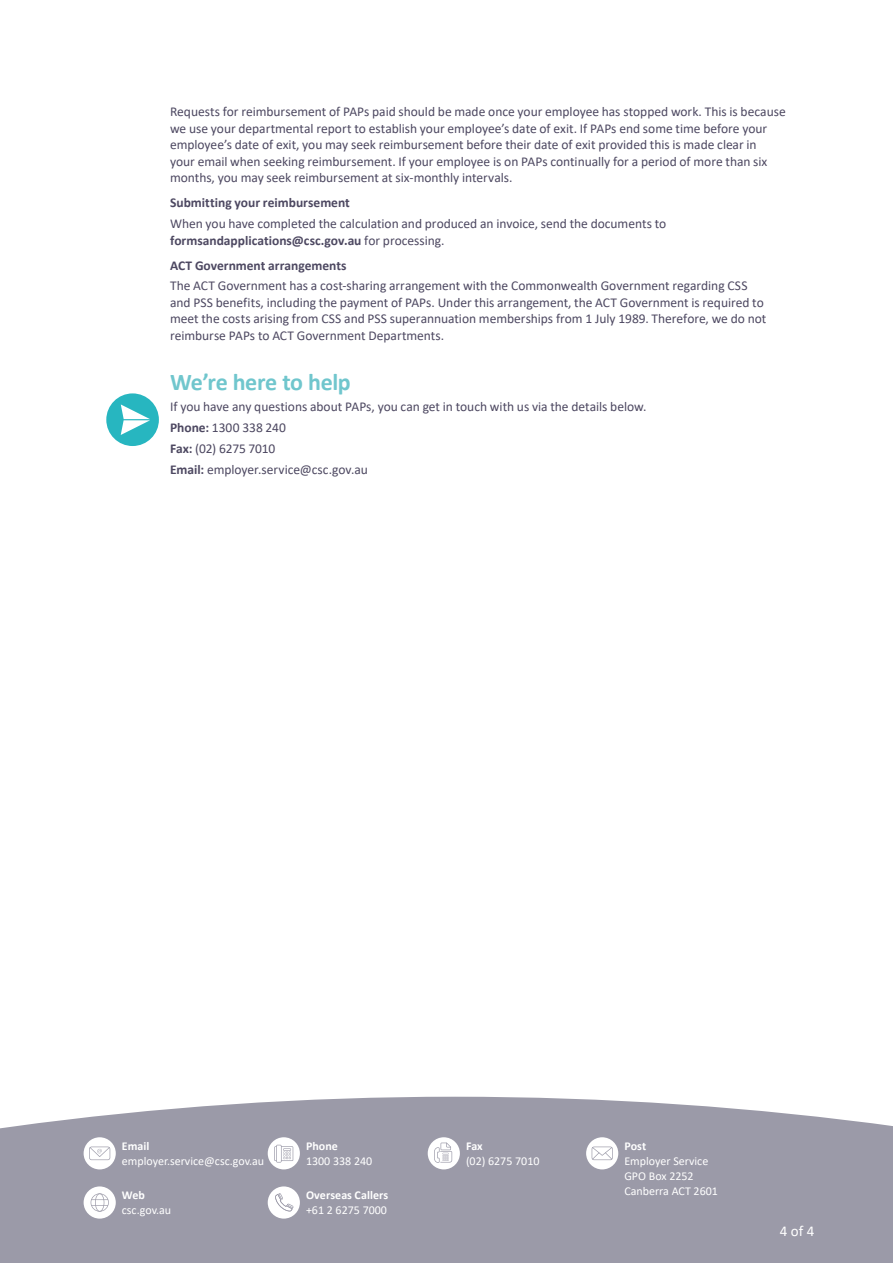
<style>
.page{position:relative;width:893px;height:1263px;background:#fff}
.page>*{position:absolute;margin:0;border:0;box-sizing:border-box;transform-origin:0 0}
.t1{font:700 24px "Calibri";letter-spacing:-.015em;color:#70c6cd}
.t2{font:15px "Calibri";color:#fff}
.t3{font:13.5px/16.5px "Calibri";letter-spacing:-.005em;color:#4d4861}
.t4{font:700 13.5px "Calibri";color:#4d4861}
.t5{font:12px/15px "Calibri";color:#fff}
.t6{font:700 12px "Calibri";letter-spacing:.005em;color:#fff}
.s1{font-weight:700}
</style>
<div class="page">
<div style="left:0;top:1097px;width:893px;height:166px;background:#9b9aa8"></div>
<div style="left:84px;top:1137px;width:32px;height:32px;background:#fff;border-radius:50%"></div>
<svg style="left:89px;top:1146px;width:21px;height:14px"></svg>
<div style="left:268px;top:1137px;width:32px;height:32px;background:#fff;border-radius:50%"></div>
<svg style="left:274px;top:1145px;width:19px;height:17px"></svg>
<div style="left:428px;top:1137px;width:32px;height:32px;background:#fff;border-radius:50%"></div>
<svg style="left:434px;top:1142px;width:18px;height:21px"></svg>
<div style="left:586px;top:1137px;width:32px;height:32px;background:#fff;border-radius:50%"></div>
<svg style="left:592px;top:1146px;width:21px;height:14px"></svg>
<div style="left:84px;top:1186px;width:32px;height:32px;background:#fff;border-radius:50%"></div>
<svg style="left:91px;top:1193px;width:18px;height:18px"></svg>
<div style="left:268px;top:1186px;width:32px;height:32px;background:#fff;border-radius:50%"></div>
<svg style="left:275px;top:1193px;width:19px;height:18px"></svg>
<div style="left:106px;top:393px;width:53px;height:53px;background:#27b6c0;border-radius:50%"></div>
<svg style="left:121px;top:404px;width:29px;height:31px"></svg>
<p class="t3" style="left:170px;top:103px;width:617px">Requests for reimbursement of PAPs paid should be made once your employee has stopped work. This is because we use your departmental report to establish your employee’s date of exit. If PAPs end some time before your employee’s date of exit, you may seek reimbursement before their date of exit provided this is made clear in<br>your email when seeking reimbursement. If your employee is on PAPs continually for a period of more than six months, you may seek reimbursement at six-monthly intervals.</p>
<p class="t4" style="left:170px;top:193px;width:181px">Submitting your reimbursement</p>
<p class="t3" style="left:170px;top:215px;width:498px">When you have completed the calculation and produced an invoice, send the documents to <span class="s1">formsandapplications@csc.gov.au</span> for processing.</p>
<p class="t4" style="left:170px;top:256px;width:178px">ACT Government arrangements</p>
<p class="t3" style="left:170px;top:277px;width:598px">The ACT Government has a cost-sharing arrangement with the Commonwealth Government regarding CSS and PSS benefits, including the payment of PAPs. Under this arrangement, the ACT Government is required to meet the costs arising from CSS and PSS superannuation memberships from 1 July 1989. Therefore, we do not reimburse PAPs to ACT Government Departments.</p>
<h1 class="t1" style="left:170px;top:366px;width:182px">We’re here to help</h1>
<p class="t3" style="left:170px;top:396px;width:478px;line-height:20.7px">If you have any questions about PAPs, you can get in touch with us via the details below.<br><span class="s1">Phone:</span> 1300 338 240<br><span class="s1">Fax:</span> (02) 6275 7010<br><span class="s1">Email:</span> employer.service@csc.gov.au</p>
<p class="t6" style="left:122px;top:1137px;width:29px">Email</p>
<p class="t5" style="left:122px;top:1153px;width:144px">employer.service@csc.gov.au</p>
<p class="t6" style="left:122px;top:1186px;width:25px">Web</p>
<p class="t5" style="left:122px;top:1202px;width:51px">csc.gov.au</p>
<p class="t6" style="left:306px;top:1137px;width:33px">Phone</p>
<p class="t5" style="left:306px;top:1153px;width:68px">1300 338 240</p>
<p class="t6" style="left:306px;top:1186px;width:84px">Overseas Callers</p>
<p class="t5" style="left:306px;top:1202px;width:83px">+61 2 6275 7000</p>
<p class="t6" style="left:466px;top:1137px;width:18px">Fax</p>
<p class="t5" style="left:466px;top:1153px;width:75px">(02) 6275 7010</p>
<p class="t6" style="left:624px;top:1137px;width:23px">Post</p>
<p class="t5" style="left:624px;top:1153px;width:85px">Employer Service<br>GPO Box 2252</p>
<p class="t5" style="left:624px;top:1183px;width:95px">Canberra ACT 2601</p>
<p class="t2" style="left:780px;top:1220px;width:36px">4 of 4</p>
</div>
